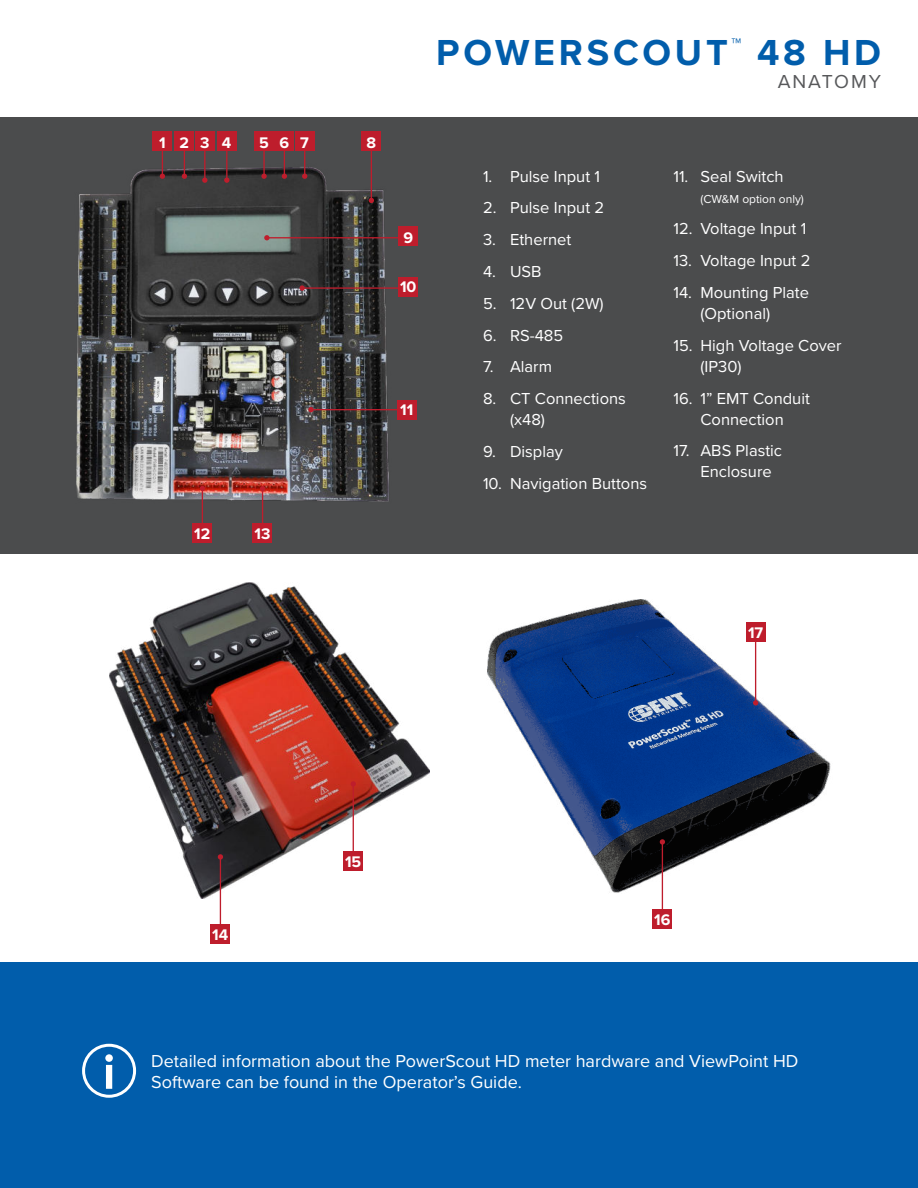
<style>
.page{position:relative;width:918px;height:1188px;background:#fff}
.page>*{position:absolute;margin:0;border:0;box-sizing:border-box;transform-origin:0 0}
.t1{font:700 37.5px "Proxima Nova";letter-spacing:.1em;color:#015dab}
.t2{font:19.5px "Proxima Nova";letter-spacing:.1em;color:#57585a}
.t3{font:18px/21px "Proxima Nova";color:#fff}
.t4{font:16.5px/21px "Proxima Nova";color:#fff}
.t5{font:700 15.9px "Proxima Nova";color:#fff}
.t6{font:12px "Proxima Nova";color:#fff}
</style>
<div class="page">
<div style="left:0;top:118px;width:918px;height:436px;background:#4b4c4d"></div>
<div style="left:0;top:962px;width:918px;height:226px;background:#015dab"></div>
<div style="left:82px;top:1044px;width:54px;height:54px;border:3px solid #fff;border-radius:50%"></div>
<svg style="left:105px;top:1054px;width:8px;height:35px"></svg>
<img style="left:76px;top:163px;width:334px;height:345px">
<hr style="left:162px;top:145px;width:1px;height:31px;background:#be1d2c">
<svg style="left:160px;top:174px;width:5px;height:5px"></svg>
<div style="left:153px;top:132px;width:19px;height:19px;background:#be1d2c"></div>
<hr style="left:184px;top:145px;width:1px;height:31px;background:#be1d2c">
<svg style="left:182px;top:174px;width:5px;height:5px"></svg>
<div style="left:175px;top:132px;width:19px;height:19px;background:#be1d2c"></div>
<hr style="left:204px;top:145px;width:1px;height:35px;background:#be1d2c">
<svg style="left:202px;top:178px;width:5px;height:5px"></svg>
<div style="left:195px;top:132px;width:19px;height:19px;background:#be1d2c"></div>
<hr style="left:226px;top:145px;width:1px;height:35px;background:#be1d2c">
<svg style="left:224px;top:178px;width:5px;height:5px"></svg>
<div style="left:217px;top:132px;width:19px;height:19px;background:#be1d2c"></div>
<hr style="left:263px;top:145px;width:2px;height:31px;background:#be1d2c">
<svg style="left:261px;top:174px;width:6px;height:5px"></svg>
<div style="left:254px;top:132px;width:20px;height:19px;background:#be1d2c"></div>
<hr style="left:284px;top:145px;width:1px;height:31px;background:#be1d2c">
<svg style="left:282px;top:174px;width:5px;height:5px"></svg>
<div style="left:275px;top:132px;width:19px;height:19px;background:#be1d2c"></div>
<hr style="left:371px;top:145px;width:1px;height:55px;background:#be1d2c">
<svg style="left:369px;top:198px;width:5px;height:5px"></svg>
<div style="left:362px;top:132px;width:19px;height:19px;background:#be1d2c"></div>
<hr style="left:311px;top:409px;width:97px;height:1px;background:#be1d2c">
<svg style="left:308px;top:407px;width:6px;height:5px"></svg>
<div style="left:397px;top:400px;width:20px;height:19px;background:#be1d2c"></div>
<hr style="left:262px;top:489px;width:1px;height:44px;background:#be1d2c">
<svg style="left:260px;top:486px;width:5px;height:5px"></svg>
<div style="left:253px;top:523px;width:19px;height:19px;background:#be1d2c"></div>
<hr style="left:302px;top:287px;width:99px;height:2px;background:#be1d2c">
<svg style="left:300px;top:285px;width:5px;height:6px"></svg>
<div style="left:399px;top:277px;width:19px;height:19px;background:#be1d2c"></div>
<hr style="left:267px;top:237px;width:134px;height:1px;background:#be1d2c">
<svg style="left:264px;top:235px;width:6px;height:5px"></svg>
<div style="left:399px;top:227px;width:19px;height:19px;background:#be1d2c"></div>
<hr style="left:304px;top:145px;width:1px;height:31px;background:#be1d2c">
<svg style="left:302px;top:174px;width:5px;height:5px"></svg>
<div style="left:295px;top:132px;width:19px;height:19px;background:#be1d2c"></div>
<img style="left:109px;top:582px;width:320px;height:317px">
<hr style="left:220px;top:857px;width:1px;height:77px;background:#be1d2c">
<svg style="left:218px;top:854px;width:5px;height:6px"></svg>
<div style="left:211px;top:924px;width:19px;height:19px;background:#be1d2c"></div>
<hr style="left:353px;top:784px;width:1px;height:77px;background:#be1d2c">
<svg style="left:351px;top:781px;width:5px;height:6px"></svg>
<div style="left:344px;top:851px;width:19px;height:19px;background:#be1d2c"></div>
<img style="left:487px;top:599px;width:344px;height:307px">
<hr style="left:662px;top:842px;width:1px;height:77px;background:#be1d2c">
<svg style="left:660px;top:839px;width:5px;height:6px"></svg>
<div style="left:653px;top:909px;width:19px;height:19px;background:#be1d2c"></div>
<hr style="left:755px;top:626px;width:1px;height:77px;background:#be1d2c">
<svg style="left:753px;top:700px;width:5px;height:6px"></svg>
<div style="left:746px;top:622px;width:19px;height:19px;background:#be1d2c"></div>
<hr style="left:202px;top:488px;width:1px;height:45px;background:#be1d2c">
<svg style="left:200px;top:486px;width:5px;height:5px"></svg>
<div style="left:193px;top:523px;width:19px;height:19px;background:#be1d2c"></div>
<p class="t5" style="left:159px;top:135px;width:74px">1234</p>
<p class="t5" style="left:259px;top:135px;width:32px">5 6</p>
<p class="t5" style="left:366px;top:135px;width:11px">8</p>
<p class="t5" style="left:300px;top:135px;width:10px">7</p>
<p class="t5" style="left:194px;top:526px;width:18px">12</p>
<p class="t5" style="left:255px;top:527px;width:17px">13</p>
<h1 class="t1" style="left:436px;top:36px;width:446px">POWERSCOUT<sup>™</sup> 48 HD</h1>
<p class="t2" style="left:778px;top:74px;width:105px">ANATOMY</p>
<p class="t5" style="left:403px;top:230px;width:11px">9</p>
<p class="t5" style="left:400px;top:279px;width:18px">10</p>
<p class="t5" style="left:400px;top:402px;width:15px">11</p>
<p class="t4" style="left:483px;top:167px;width:119px">1. Pulse Input 1</p>
<p class="t4" style="left:483px;top:198px;width:123px">2. Pulse Input 2</p>
<p class="t4" style="left:483px;top:230px;width:90px">3. Ethernet</p>
<p class="t4" style="left:483px;top:262px;width:60px">4. USB</p>
<p class="t4" style="left:483px;top:294px;width:122px">5. 12V Out (2W)</p>
<p class="t4" style="left:483px;top:326px;width:82px">6. RS-485</p>
<p class="t4" style="left:483px;top:357px;width:71px">7. Alarm</p>
<p class="t4" style="left:510px;top:389px;width:117px;text-indent:-27px">8. CT Connections (x48)</p>
<p class="t4" style="left:483px;top:442px;width:81px">9. Display</p>
<p class="t4" style="left:483px;top:474px;width:166px">10. Navigation Buttons</p>
<p class="t4" style="left:673px;top:167px;width:112px">11. Seal Switch</p>
<p class="t6" style="left:700px;top:194px;width:105px">(CW&amp;M option only)</p>
<p class="t4" style="left:673px;top:219px;width:134px">12. Voltage Input 1</p>
<p class="t4" style="left:673px;top:251px;width:138px">13. Voltage Input 2</p>
<p class="t4" style="left:700px;top:283px;width:110px;text-indent:-27px">14. Mounting Plate (Optional)</p>
<p class="t4" style="left:700px;top:336px;width:143px;text-indent:-27px">15. High Voltage Cover (IP30)</p>
<p class="t4" style="left:673px;top:389px;width:138px;text-align:center">16. 1” EMT Conduit<br>Connection</p>
<p class="t4" style="left:700px;top:441px;width:83px;text-indent:-27px">17. ABS Plastic<br>Enclosure</p>
<p class="t5" style="left:748px;top:626px;width:17px">17</p>
<p class="t5" style="left:212px;top:928px;width:18px">14</p>
<p class="t5" style="left:345px;top:855px;width:18px">15</p>
<p class="t5" style="left:654px;top:913px;width:18px">16</p>
<p class="t3" style="left:151px;top:1052px;width:649px">Detailed information about the PowerScout HD meter hardware and ViewPoint HD<br>Software can be found in the Operator’s Guide.</p>
</div>
